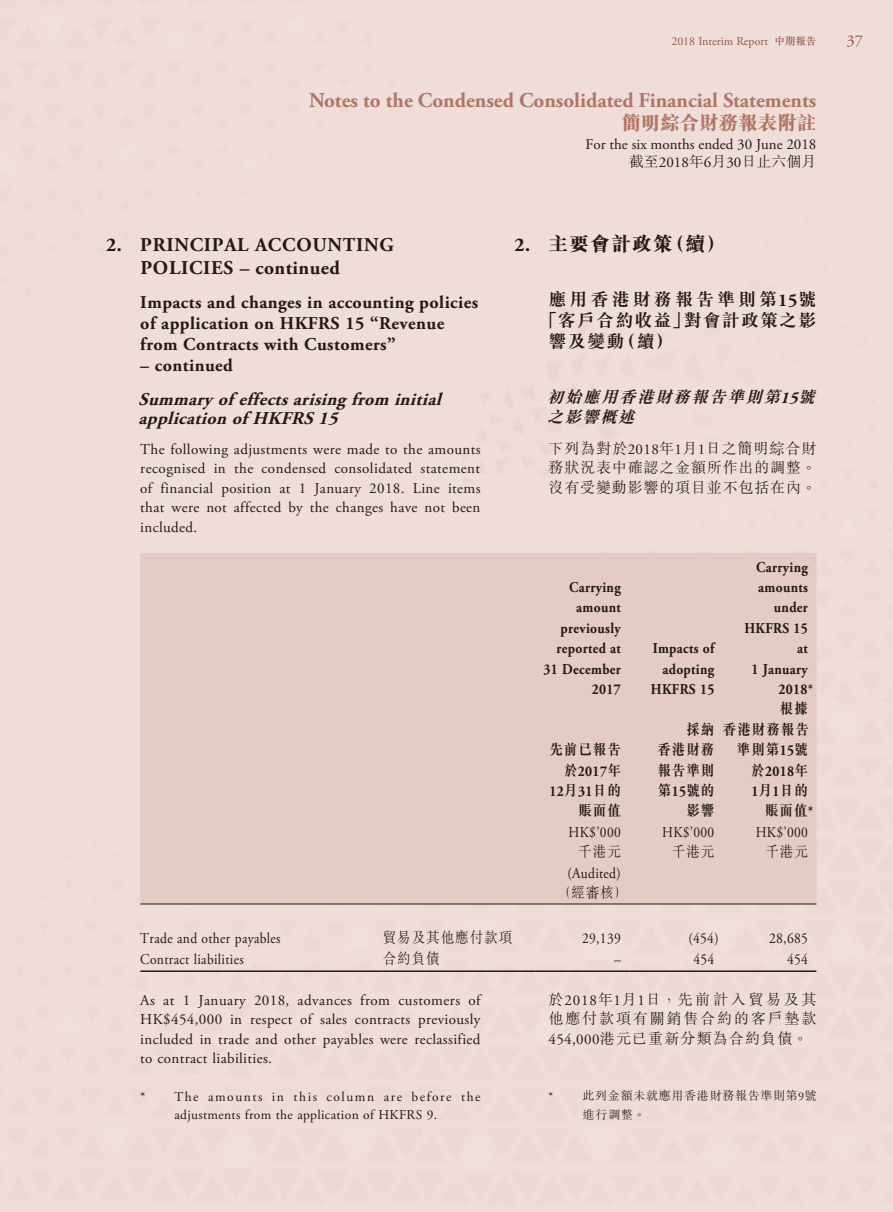
<style>
.page{position:relative;width:893px;height:1212px;background:#fff}
.page>*{position:absolute;margin:0;border:0;box-sizing:border-box;transform-origin:0 0}
.t1{font:700 21px "Adobe Garamond Pro";color:#b17567}
.t2{font:700 19.5px/22.5px "Adobe Garamond Pro";letter-spacing:.04em;color:#231916}
.t3{font:800 19.5px "M Sung HK";letter-spacing:.075em;color:#231916}
.t4{font:800 19.5px "M Sung HK";color:#b17567}
.t5{font:700 18px/21px "Adobe Garamond Pro";letter-spacing:.025em;color:#231916}
.t6{font:italic 700 18px/19.5px "Adobe Garamond Pro";color:#231916}
.t7{font:700 18px "M Sung HK";letter-spacing:.075em;color:#231916}
.t8{font:700 18px "M Sung HK";letter-spacing:.17em;color:#231916}
.t9{font:italic 700 16.5px/19.5px "M Sung HK";color:#231916}
.t10{font:16.5px "Adobe Garamond Pro";color:#9b5548}
.t11{font:15px/19.5px "Adobe Garamond Pro";letter-spacing:.025em;color:#231916;text-align:justify}
.t12{font:700 15px/20.4px "Adobe Garamond Pro";letter-spacing:.025em;color:#231916;text-align:right;scale:.9 1}
.t13{font:300 15px/19.5px "M Sung HK";letter-spacing:.075em;color:#231916;text-align:justify}
.t14{font:15px "Adobe Garamond Pro";letter-spacing:.025em;color:#231916;scale:.9 1}
.t15{font:700 15px/20.4px "M Sung HK";letter-spacing:.075em;color:#231916;text-align:right;scale:.9 1}
.t16{font:15px "Adobe Garamond Pro";color:#231916}
.t17{font:300 15px "M Sung HK";letter-spacing:.075em;color:#231916;scale:.9 1}
.t18{font:13.5px/18px "Adobe Garamond Pro";letter-spacing:.025em;color:#231916}
.t19{font:300 12px/19.5px "M Sung HK";letter-spacing:.06em;color:#231916}
.t20{font:12px "Adobe Garamond Pro";letter-spacing:-.005em;color:#9b5548}
.t21{font:12px "Adobe Garamond Pro";color:#231916}
.s1{font-family:"M Sung HK";font-weight:500;font-size:10.5px}
.s2{font-family:"Adobe Garamond Pro";font-weight:400}
.s3{font-family:"Adobe Garamond Pro";font-weight:700}
.s4{font-family:"Adobe Garamond Pro"}
.s5{font-family:"M Sung HK"}
</style>
<div class="page">
<div style="left:140px;top:553px;width:676px;height:347px;background:#e4cbc3"></div>
<hr style="left:140px;top:900px;width:676px;height:3px;background:#e4cbc3">
<hr style="left:140px;top:903px;width:243px;height:1px;background:#231916">
<hr style="left:383px;top:903px;width:153px;height:1px;background:#231916">
<hr style="left:536px;top:903px;width:93px;height:1px;background:#231916">
<hr style="left:629px;top:903px;width:94px;height:1px;background:#231916">
<hr style="left:723px;top:903px;width:93px;height:1px;background:#231916">
<hr style="left:140px;top:970px;width:243px;height:2px;background:#231916">
<hr style="left:383px;top:970px;width:153px;height:2px;background:#231916">
<hr style="left:536px;top:970px;width:93px;height:2px;background:#231916">
<hr style="left:629px;top:970px;width:94px;height:2px;background:#231916">
<hr style="left:723px;top:970px;width:93px;height:2px;background:#231916">
<p class="t20" style="left:671px;top:34px;width:147px">2018 Interim Report <span class="s1">中期報告</span></p>
<p class="t10" style="left:846px;top:30px;width:18px">37</p>
<h1 class="t1" style="left:309px;top:88px;width:509px">Notes to the Condensed Consolidated Financial Statements</h1>
<h2 class="t4" style="left:621px;top:109px;width:196px">簡明綜合財務報表附註</h2>
<h2 class="t2" style="left:140px;top:234px;width:255px;text-indent:-34px">2. PRINCIPAL ACCOUNTING<br>POLICIES – continued</h2>
<p class="t5" style="left:140px;top:292px;width:339px">Impacts and changes in accounting policies of application on HKFRS 15 “Revenue from Contracts with Customers”</p>
<p class="t5" style="left:140px;top:355px;width:94px">– continued</p>
<p class="t6" style="left:138px;top:389px;width:310px">Summary of effectsarisingfrom initial application of HKFRS15</p>
<p class="t11" style="left:140px;top:440px;width:342px">The following adjustments were made to the amounts recognised in the condensed consolidated statement of financial position at 1 January 2018. Line items that were not affected by the changes have not been included.</p>
<p class="t16" style="left:586px;top:136px;width:232px">For the six months ended 30 June 2018</p>
<p class="t13" style="left:629px;top:152px;width:189px">截至<span class="s2">2018</span>年<span class="s2">6</span>月<span class="s2">30</span>日止六個月</p>
<h2 class="t3" style="left:514px;top:231px;width:212px"><span class="s3">2.</span> 主要會計政策（續）</h2>
<p class="t8" style="left:549px;top:287px;width:269px">應用香港財務報告準則第<span class="s4">15</span>號</p>
<p class="t7" style="left:540px;top:308px;width:278px">「客戶合約收益」對會計政策之影</p>
<p class="t7" style="left:549px;top:329px;width:126px">響及變動（續）</p>
<p class="t9" style="left:547px;top:387px;width:275px">初始應用香港財務報告準則第<span class="s4">15</span>號之影響概述</p>
<p class="t13" style="left:549px;top:438px;width:269px">下列為對於<span class="s2">2018</span>年<span class="s2">1</span>月<span class="s2">1</span>日之簡明綜合財務狀況表中確認之金額所作出的調整。沒有受變動影響的項目並不包括在內。</p>
<p class="t12" style="left:544px;top:577px;width:87px">Carrying amount previously reported at<br>31 December<br>2017</p>
<p class="t15" style="left:549px;top:739px;width:81px">先前已報告</p>
<p class="t12" style="left:550px;top:761px;width:81px"><span class="s5">於</span>2017<span class="s5">年<br></span>12<span class="s5">月</span>31<span class="s5">日的</span></p>
<p class="t15" style="left:578px;top:800px;width:49px">賬面值</p>
<p class="t12" style="left:651px;top:638px;width:72px">Impacts of adopting<br>HKFRS 15</p>
<p class="t12" style="left:756px;top:557px;width:59px">Carrying</p>
<p class="t12" style="left:758px;top:577px;width:57px">amounts</p>
<p class="t12" style="left:774px;top:598px;width:39px">under</p>
<p class="t12" style="left:744px;top:618px;width:72px">HKFRS 15</p>
<p class="t12" style="left:797px;top:638px;width:13px">at</p>
<p class="t12" style="left:751px;top:659px;width:64px">1 January</p>
<p class="t12" style="left:778px;top:679px;width:40px">2018*</p>
<p class="t15" style="left:657px;top:718px;width:65px">採納<br>香港財務報告準則第<span class="s4">15</span>號的影響</p>
<p class="t15" style="left:723px;top:698px;width:97px">根據<br>香港財務報告準則第<span class="s4">15</span>號</p>
<p class="t12" style="left:751px;top:761px;width:65px"><span class="s5">於</span>2018<span class="s5">年</span></p>
<p class="t15" style="left:765px;top:779px;width:55px;text-align:left;text-indent:-14px"><span class="s4">1</span>月<span class="s4">1</span>日的賬面值<span class="s4">*</span></p>
<p class="t14" style="left:569px;top:823px;width:59px">HK$’000</p>
<p class="t14" style="left:662px;top:823px;width:59px">HK$’000</p>
<p class="t14" style="left:756px;top:823px;width:59px">HK$’000</p>
<p class="t17" style="left:578px;top:841px;width:49px">千港元</p>
<p class="t17" style="left:672px;top:841px;width:49px">千港元</p>
<p class="t17" style="left:765px;top:841px;width:49px">千港元</p>
<p class="t14" style="left:567px;top:864px;width:61px">(Audited)</p>
<p class="t17" style="left:557px;top:882px;width:79px">（經審核）</p>
<p class="t14" style="left:140px;top:929px;width:157px">Trade and other payables</p>
<p class="t17" style="left:383px;top:927px;width:145px">貿易及其他應付款項</p>
<p class="t14" style="left:582px;top:929px;width:45px">29,139</p>
<p class="t14" style="left:688px;top:929px;width:35px">(454)</p>
<p class="t14" style="left:769px;top:929px;width:45px">28,685</p>
<p class="t14" style="left:140px;top:950px;width:116px">Contract liabilities</p>
<p class="t17" style="left:383px;top:947px;width:65px">合約負債</p>
<p class="t14" style="left:614px;top:950px;width:9px">–</p>
<p class="t14" style="left:693px;top:950px;width:25px">454</p>
<p class="t14" style="left:787px;top:950px;width:25px">454</p>
<p class="t11" style="left:140px;top:991px;width:342px">As at 1 January 2018, advances from customers of HK$454,000 in respect of sales contracts previously included in trade and other payables were reclassified to contract liabilities.</p>
<p class="t18" style="left:174px;top:1088px;width:308px;text-indent:-34px">* The amounts in this column are before the adjustments from the application of HKFRS 9.</p>
<p class="t13" style="left:549px;top:989px;width:269px">於<span class="s2">2018</span>年<span class="s2">1</span>月<span class="s2">1</span>日，先前計入貿易及其他應付款項有關銷售合約的客戶墊款<span class="s2">454,000</span>港元已重新分類為合約負債。</p>
<p class="t21" style="left:549px;top:1089px;width:6px">*</p>
<p class="t19" style="left:583px;top:1085px;width:235px">此列金額未就應用香港財務報告準則第<span class="s2">9</span>號進行調整。</p>
</div>
